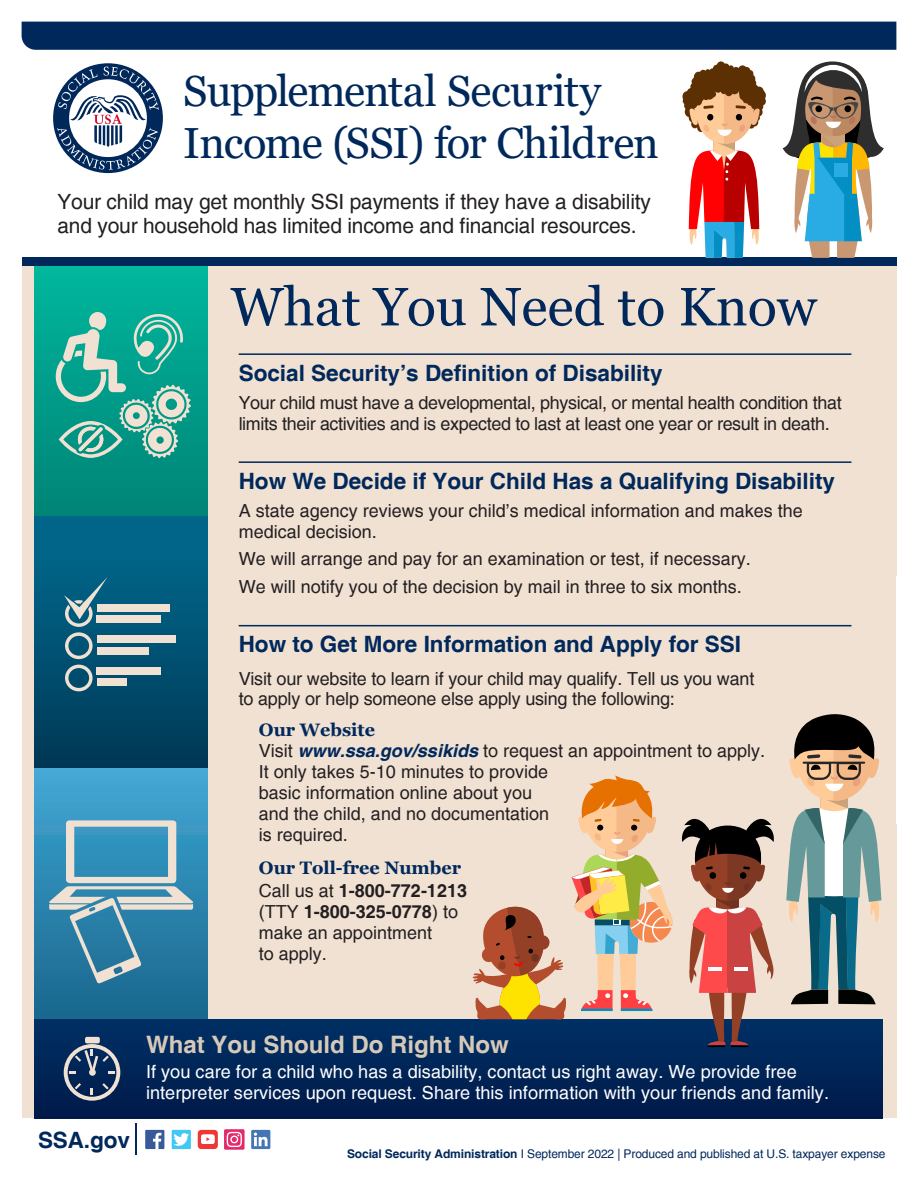
<style>
.page{position:relative;width:918px;height:1188px;background:#fff}
.page>*{position:absolute;margin:0;border:0;box-sizing:border-box;transform-origin:0 0}
.t1{font:54px "Georgia";color:#00285b}
.t2{font:43.5px/52.5px "Georgia";letter-spacing:-.025em;color:#00285b}
.t3{font:700 24px "Helvetica";color:#d7c9b9}
.t4{font:700 22.5px "Helvetica";color:#00285b}
.t5{font:21px/24px "Helvetica";letter-spacing:-.01em;color:#231f20}
.t6{font:18px/21px "Helvetica";color:#231f20}
.t7{font:18px/21px "Helvetica";color:#fff}
.t8{font:18px/21px "Helvetica";letter-spacing:-.02em;color:#231f20}
.t9{font:700 18px "Georgia";color:#00285b}
.t10{font:12px "Helvetica";letter-spacing:-.01em;color:#00285b}
.s1{font-weight:700;font-style:italic;color:#00285b}
.s2{font-weight:700}
</style>
<div class="page">
<div style="left:22px;top:260px;width:874px;height:858px;background:#f0e1d3"></div>
<div style="left:35px;top:266px;width:173px;height:251px;background:linear-gradient(to bottom,#00b79d,#008376)"></div>
<div style="left:35px;top:517px;width:173px;height:252px;background:linear-gradient(to bottom,#056e91,#013957)"></div>
<div style="left:97px;top:604px;width:73px;height:7px;background:#f0e1d3"></div>
<svg style="left:65px;top:665px;width:28px;height:26px"></svg>
<div style="left:97px;top:616px;width:64px;height:7px;background:#f0e1d3"></div>
<div style="left:97px;top:636px;width:79px;height:7px;background:#f0e1d3"></div>
<div style="left:97px;top:647px;width:52px;height:7px;background:#f0e1d3"></div>
<div style="left:97px;top:667px;width:64px;height:7px;background:#f0e1d3"></div>
<div style="left:97px;top:679px;width:30px;height:7px;background:#f0e1d3"></div>
<svg style="left:64px;top:577px;width:43px;height:82px"></svg>
<div style="left:22px;top:258px;width:874px;height:8px;background:#00285b"></div>
<div style="left:35px;top:768px;width:173px;height:252px;background:linear-gradient(to bottom,#42a8d5,#17668c)"></div>
<div style="left:35px;top:1020px;width:848px;height:98px;background:linear-gradient(to right,#002558,#002456)"></div>
<svg style="left:55px;top:312px;width:136px;height:146px"></svg>
<hr style="left:239px;top:353px;width:612px;height:2px;background:#00285b">
<hr style="left:239px;top:461px;width:612px;height:2px;background:#00285b">
<hr style="left:239px;top:625px;width:612px;height:1px;background:#00285b">
<hr style="left:135px;top:1124px;width:2px;height:31px;background:#00285b">
<svg style="left:251px;top:1130px;width:19px;height:19px"></svg>
<svg style="left:224px;top:1129px;width:21px;height:21px"></svg>
<svg style="left:227px;top:1132px;width:15px;height:15px"></svg>
<svg style="left:198px;top:1130px;width:20px;height:19px"></svg>
<div style="left:172px;top:1130px;width:19px;height:19px;background:#42c8f4"></div>
<svg style="left:174px;top:1133px;width:15px;height:13px"></svg>
<div style="left:145px;top:1130px;width:19px;height:19px;background:#395a9a"></div>
<svg style="left:153px;top:1133px;width:8px;height:16px"></svg>
<svg style="left:681px;top:818px;width:94px;height:229px"></svg>
<svg style="left:572px;top:775px;width:101px;height:236px"></svg>
<svg style="left:472px;top:906px;width:94px;height:115px"></svg>
<svg style="left:22px;top:22px;width:874px;height:236px"></svg>
<svg style="left:49px;top:820px;width:144px;height:164px"></svg>
<svg style="left:786px;top:714px;width:95px;height:290px"></svg>
<div style="left:85px;top:1037px;width:15px;height:6px;background:#f0e1d3;border-radius:2px"></div>
<svg style="left:64px;top:1044px;width:56px;height:57px"></svg>
<h1 class="t2" style="left:183px;top:65px;width:477px">Supplemental Security<br>Income (SSI) for Children</h1>
<p class="t5" style="left:57px;top:191px;width:595px">Your child may get monthly SSI payments if they have a disability and your household has limited income and financial resources.</p>
<h2 class="t1" style="left:231px;top:274px;width:588px">What You Need to Know</h2>
<h2 class="t4" style="left:239px;top:359px;width:425px">Social Security’s Definition of Disability</h2>
<p class="t8" style="left:239px;top:392px;width:605px">Your child must have a developmental, physical, or mental health condition that limits their activities and is expected to last at least one year or result in death.</p>
<h2 class="t4" style="left:239px;top:467px;width:598px">How We Decide if Your Child Has a Qualifying Disability</h2>
<p class="t6" style="left:239px;top:500px;width:566px">A state agency reviews your child’s medical information and makes the medical decision.</p>
<p class="t6" style="left:239px;top:549px;width:514px">We will arrange and pay for an examination or test, if necessary.</p>
<p class="t6" style="left:239px;top:577px;width:505px">We will notify you of the decision by mail in three to six months.</p>
<h2 class="t4" style="left:239px;top:631px;width:504px">How to Get More Information and Apply for SSI</h2>
<p class="t6" style="left:239px;top:670px;width:517px;line-height:19.5px">Visit our website to learn if your child may qualify. Tell us you want to apply or help someone else apply using the following:</p>
<h2 class="t9" style="left:259px;top:718px;width:118px">Our Website</h2>
<p class="t6" style="left:259px;top:740px;width:508px">Visit <span class="s1">www.ssa.gov/ssikids</span> to request an appointment to apply.<br>It only takes 5-10 minutes to provide<br>basic information online about you<br>and the child, and no documentation<br>is required.</p>
<h2 class="t9" style="left:259px;top:856px;width:204px">Our Toll-free Number</h2>
<p class="t6" style="left:259px;top:881px;width:210px">Call us at <span class="s2">1-800-772-1213 </span>(TTY <span class="s2">1-800-325-0778</span>) to make an appointment<br>to apply.</p>
<p class="t4" style="left:38px;top:1126px;width:93px">SSA.gov</p>
<h2 class="t3" style="left:146px;top:1030px;width:364px">What You Should Do Right Now</h2>
<p class="t7" style="left:146px;top:1062px;width:685px">If you care for a child who has a disability, contact us right away. We provide free interpreter services upon request. Share this information with your friends and family.</p>
<p class="t10" style="left:347px;top:1147px;width:540px"><span class="s2">Social Security Administration</span> I September 2022 | Produced and published at U.S. taxpayer expense</p>
</div>
